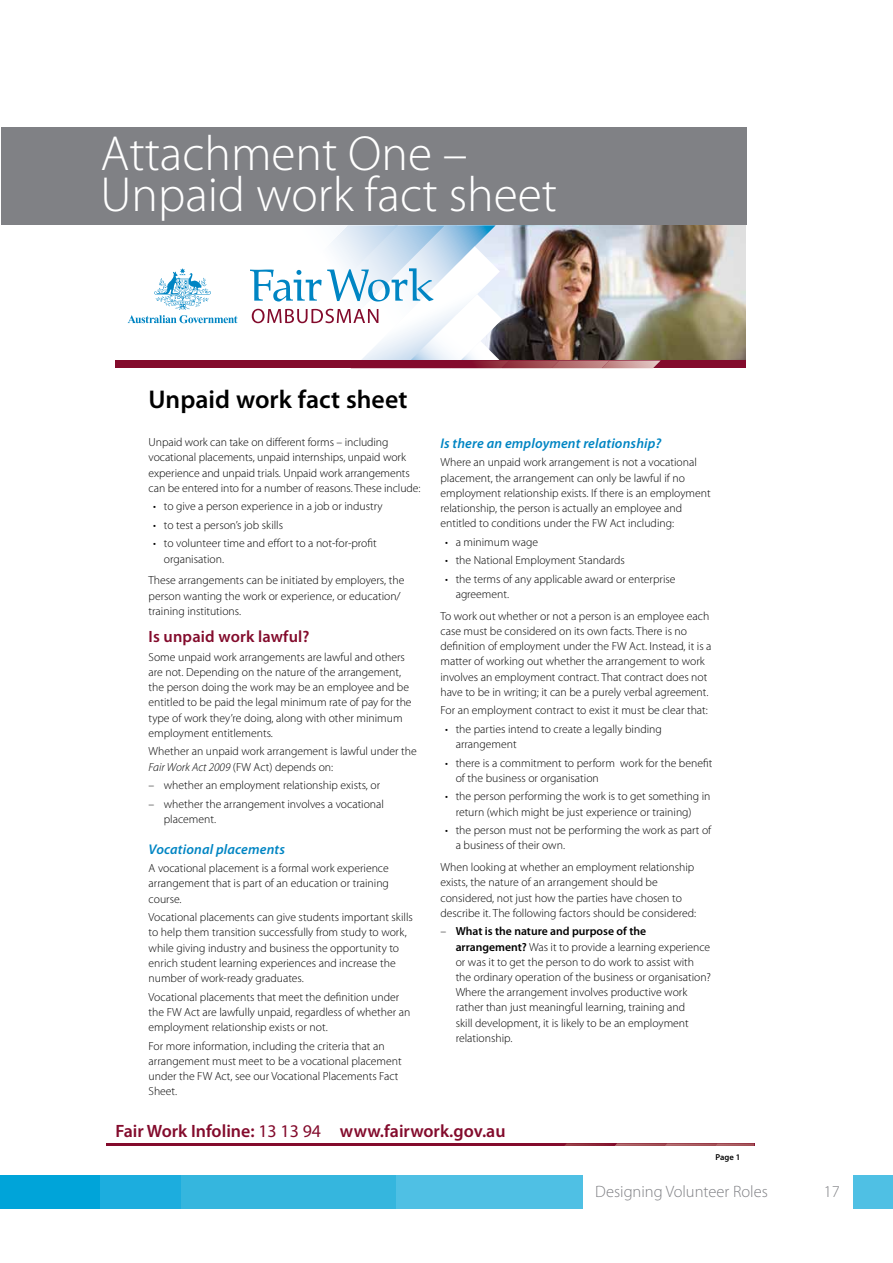
<style>
.page{position:relative;width:893px;height:1263px;background:#fff}
.page>*{position:absolute;margin:0;border:0;box-sizing:border-box;transform-origin:0 0}
.t1{font:300 49.5px/40.5px "Myriad Pro";color:#fff}
.t2{font:600 25.8px "Myriad Pro";color:#000}
.t3{font:600 17.85px "Myriad Pro";color:#830b2c}
.t4{font:300 16.5px "Myriad Pro";color:#808185}
.t5{font:600 16.35px "Myriad Pro";letter-spacing:.01em;color:#830b2c}
.t6{font:italic 600 14.1px "Myriad Pro";letter-spacing:.01em;color:#0085c3}
.t7{font:300 11.7px/15.1px "Myriad Pro";color:#000}
.t8{font:600 8.55px "Myriad Pro";color:#000}
.s1{font-style:italic}
.s2{font-weight:600}
.s3{font-weight:400}
</style>
<div class="page">
<div style="left:0;top:1176px;width:100px;height:33px;background:#00a4d9"></div>
<div style="left:100px;top:1176px;width:81px;height:33px;background:#1cadde"></div>
<div style="left:181px;top:1176px;width:215px;height:33px;background:#35b6de"></div>
<div style="left:854px;top:1176px;width:39px;height:33px;background:#4fc0e4"></div>
<div style="left:396px;top:1176px;width:187px;height:33px;background:#4fc0e4"></div>
<div style="left:1px;top:128px;width:745px;height:97px;background:#808185"></div>
<hr style="left:106px;top:1143px;width:648px;height:3px;background:#830b2c">
<svg style="left:564px;top:1143px;width:190px;height:3px"></svg>
<img style="left:661px;top:225px;width:85px;height:135px">
<div style="left:115px;top:361px;width:631px;height:7px;background:#830b2c"></div>
<img style="left:128px;top:225px;width:533px;height:143px">
<h1 class="t1" style="left:101px;top:134px;width:458px">Attachment One –<br>Unpaid work fact sheet</h1>
<h2 class="t2" style="left:149px;top:383px;width:260px">Unpaid work fact sheet</h2>
<p class="t7" style="left:149px;top:434px;width:273px">Unpaid work can take on different forms – including vocational placements, unpaid internships, unpaid work experience and unpaid trials. Unpaid work arrangements can be entered into for a number of reasons. These include:</p>
<p class="t7" style="left:153px;top:499px;width:231px">• to give a person experience in a job or industry</p>
<p class="t7" style="left:153px;top:517px;width:131px">• to test a person’s job skills</p>
<p class="t7" style="left:164px;top:536px;width:214px;text-indent:-11px">• to volunteer time and effort to a not-for-profit organisation.</p>
<p class="t7" style="left:149px;top:573px;width:257px">These arrangements can be initiated by employers, the person wanting the work or experience, or education/ training institutions.</p>
<h3 class="t5" style="left:149px;top:626px;width:162px">Is unpaid work lawful?</h3>
<p class="t7" style="left:149px;top:649px;width:265px">Some unpaid work arrangements are lawful and others are not. Depending on the nature of the arrangement, the person doing the work may be an employee and be entitled to be paid the legal minimum rate of pay for the type of work they’re doing, along with other minimum employment entitlements.</p>
<p class="t7" style="left:149px;top:744px;width:270px">Whether an unpaid work arrangement is lawful under the<br><span class="s1">Fair Work Act 2009</span> (FW Act) depends on:</p>
<p class="t7" style="left:149px;top:777px;width:233px">– whether an employment relationship exists, or</p>
<p class="t7" style="left:164px;top:796px;width:222px;text-indent:-15px">– whether the arrangement involves a vocational placement.</p>
<p class="t6" style="left:149px;top:840px;width:138px">Vocational placements</p>
<p class="t7" style="left:149px;top:861px;width:242px;text-align:justify">A vocational placement is a formal work experience arrangement that is part of an education or training course.</p>
<p class="t7" style="left:149px;top:909px;width:266px">Vocational placements can give students important skills to help them transition successfully from study to work, while giving industry and business the opportunity to enrich student learning experiences and increase the number of work-ready graduates.</p>
<p class="t7" style="left:149px;top:989px;width:263px">Vocational placements that meet the definition under the FW Act are lawfully unpaid, regardless of whether an employment relationship exists or not.</p>
<p class="t7" style="left:149px;top:1038px;width:255px">For more information, including the criteria that an arrangement must meet to be a vocational placement under the FW Act, see our Vocational Placements Fact Sheet.</p>
<p class="t6" style="left:440px;top:434px;width:222px">Is there an employment relationship?</p>
<p class="t7" style="left:440px;top:455px;width:272px">Where an unpaid work arrangement is not a vocational placement, the arrangement can only be lawful if no employment relationship exists. If there is an employment relationship, the person is actually an employee and entitled to conditions under the FW Act including:</p>
<p class="t7" style="left:445px;top:534px;width:94px">• a minimum wage</p>
<p class="t7" style="left:445px;top:553px;width:181px">• the National Employment Standards</p>
<p class="t7" style="left:456px;top:571px;width:221px;text-indent:-11px">• the terms of any applicable award or enterprise agreement.</p>
<p class="t7" style="left:440px;top:608px;width:273px">To work out whether or not a person is an employee each case must be considered on its own facts. There is no definition of employment under the FW Act. Instead, it is a matter of working out whether the arrangement to work involves an employment contract. That contract does not have to be in writing; it can be a purely verbal agreement.</p>
<p class="t7" style="left:440px;top:703px;width:269px">For an employment contract to exist it must be clear that:</p>
<p class="t7" style="left:456px;top:721px;width:208px;text-indent:-11px">• the parties intend to create a legally binding arrangement</p>
<p class="t7" style="left:456px;top:755px;width:258px;text-indent:-11px">• there is a commitment to perform work for the benefit of the business or organisation</p>
<p class="t7" style="left:456px;top:789px;width:256px;text-indent:-11px">• the person performing the work is to get something in return (which might be just experience or training)</p>
<p class="t7" style="left:456px;top:822px;width:257px;text-indent:-11px">• the person must not be performing the work as part of a business of their own.</p>
<p class="t7" style="left:440px;top:860px;width:257px">When looking at whether an employment relationship exists, the nature of an arrangement should be considered, not just how the parties have chosen to describe it. The following factors should be considered:</p>
<p class="t7" style="left:456px;top:924px;width:257px;text-indent:-15px">– <span class="s2">What is the nature and purpose of the arrangement?</span> Was it to provide a learning experience or was it to get the person to do work to assist with the ordinary operation of the business or organisation?<br>Where the arrangement involves productive work rather than just meaningful learning, training and<br>skill development, it is likely to be an employment relationship.</p>
<h3 class="t3" style="left:115px;top:1119px;width:392px">Fair Work Infoline: <span class="s3">13 13 94</span> www.fairwork.gov.au</h3>
<p class="t8" style="left:716px;top:1151px;width:26px">Page 1</p>
<h3 class="t4" style="left:595px;top:1182px;width:174px">Designing Volunteer Roles</h3>
<h3 class="t4" style="left:824px;top:1182px;width:18px">17</h3>
</div>
